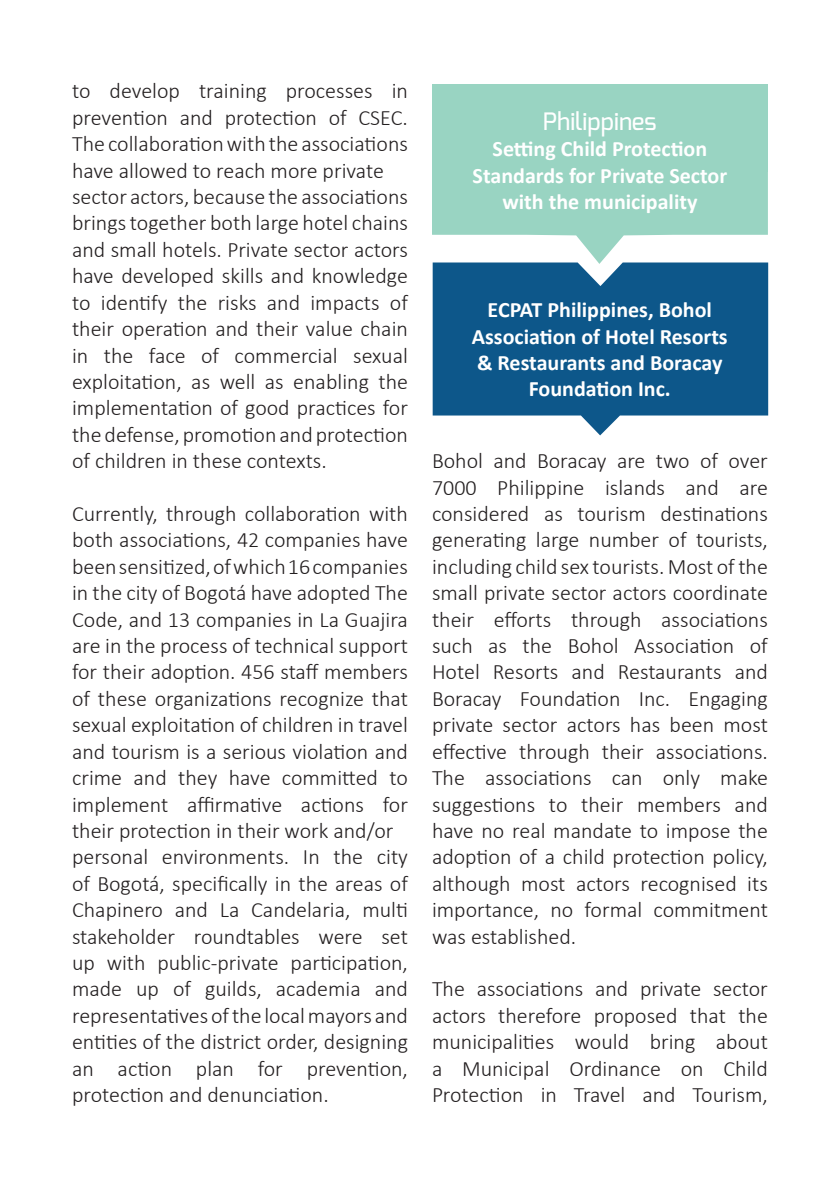
<style>
.page{position:relative;width:840px;height:1191px;background:#fff}
.page>*{position:absolute;margin:0;border:0;box-sizing:border-box;transform-origin:0 0}
.t1{font:500 24px "Exo";color:#fff}
.t2{font:300 22px/26.4px "Calibri";color:#231f20;text-align:justify}
.t3{font:700 22px/26.4px "Calibri";color:#fff;text-align:center}
</style>
<div class="page">
<svg style="left:432px;top:264px;width:335px;height:171px;background:#286a97"></svg>
<svg style="left:432px;top:172px;width:335px;height:92px"></svg>
<div style="left:432px;top:84px;width:335px;height:88px;background:#99d4c2"></div>
<p class="t2" style="left:72px;top:78px;width:337px">to develop training processes in prevention and protection of CSEC.<br>The collaboration with the associations have allowed to reach more private</p>
<p class="t2" style="left:72px;top:183px;width:337px">sector actors, because the associations brings together both large hotel chains and small hotels. Private sector actors have developed skills and knowledge to identify the risks and impacts of their operation and their value chain in the face of commercial sexual exploitation, as well as enabling the implementation of good practices for the defense, promotion and protection of children in these contexts.</p>
<p class="t2" style="left:72px;top:500px;width:337px">Currently, through collaboration with both associations, 42 companies have been sensitized, of which 16 companies in the city of Bogotá have adopted The Code, and 13 companies in La Guajira are in the process of technical support for their adoption. 456 staff members of these organizations recognize that sexual exploitation of children in travel and tourism is a serious violation and crime and they have committed to implement affirmative actions for their protection in their work and/or</p>
<p class="t2" style="left:72px;top:843px;width:337px">personal environments. In the city of Bogotá, specifically in the areas of Chapinero and La Candelaria, multi stakeholder roundtables were set up with public-private participation, made up of guilds, academia and representatives of the local mayors and entities of the district order, designing an action plan for prevention, protection and denunciation.</p>
<p class="t1" style="left:543px;top:106px;width:115px">Philippines</p>
<p class="t3" style="left:472px;top:135px;width:256px">Setting Child Protection<br>Standards for Private Sector with the municipality</p>
<p class="t3" style="left:471px;top:296px;width:257px">ECPAT Philippines, Bohol<br>Association of Hotel Resorts &amp; Restaurants and Boracay<br>Foundation Inc.</p>
<p class="t2" style="left:432px;top:447px;width:337px">Bohol and Boracay are two of over 7000 Philippine islands and are considered as tourism destinations generating large number of tourists, including child sex tourists. Most of the small private sector actors coordinate their efforts through associations such as the Bohol Association of Hotel Resorts and Restaurants and Boracay Foundation Inc. Engaging private sector actors has been most effective through their associations.<br>The associations can only make suggestions to their members and have no real mandate to impose the adoption of a child protection policy, although most actors recognised its importance, no formal commitment was established.</p>
<p class="t2" style="left:432px;top:975px;width:337px">The associations and private sector actors therefore proposed that the municipalities would bring about a Municipal Ordinance on Child Protection in Travel and Tourism,</p>
</div>
